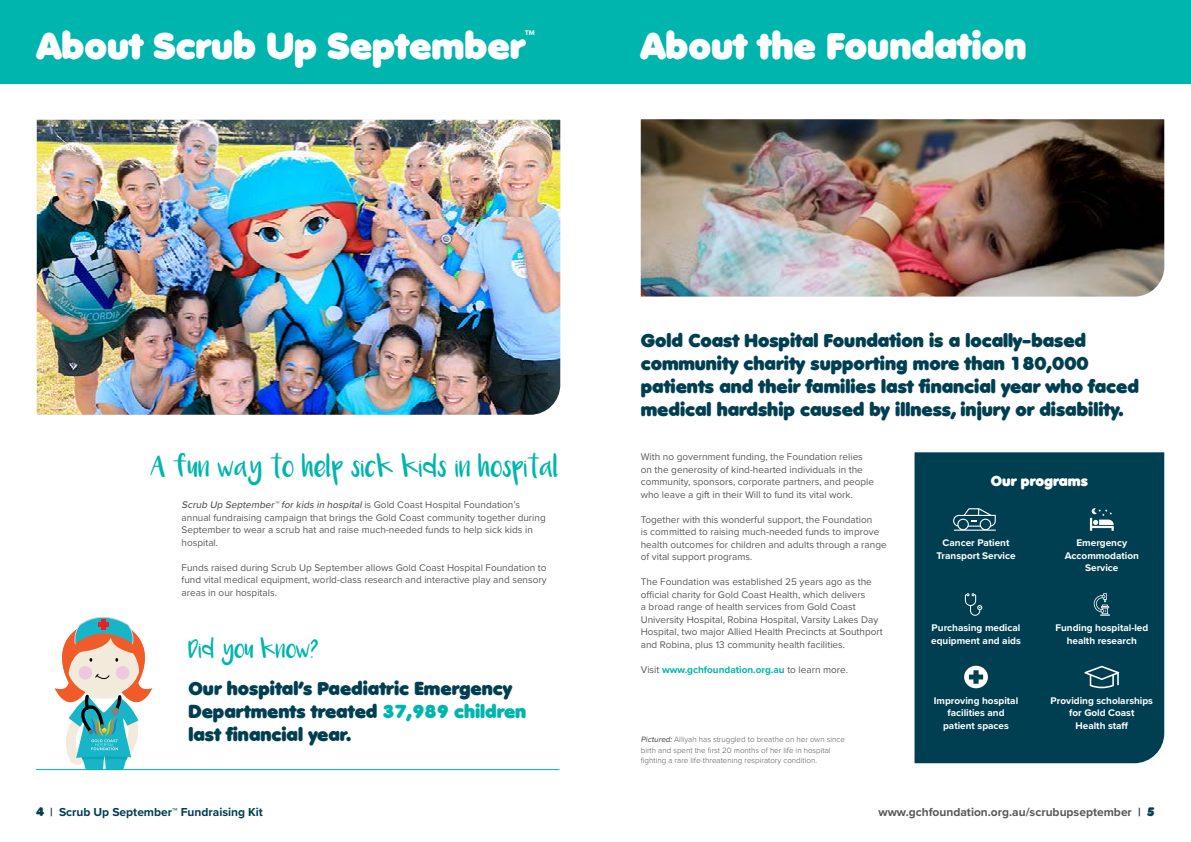
<style>
.page{position:relative;width:1191px;height:842px;background:#fff}
.page>*{position:absolute;margin:0;border:0;box-sizing:border-box;transform-origin:0 0}
.t1{font:36px "Anja Elianeaccent Nornal";color:#fff}
.t2{font:18px/23px "Anja Elianeaccent Nornal";color:#003f51}
.t3{font:16px "Luna";color:#00b5ad}
.t4{font:14px "Anja Elianeaccent Nornal";color:#fff}
.t5{font:14px "Luna";color:#00b5ad}
.t6{font:700 12px "Proxima Nova";color:#58595b}
.t7{font:700 12px "Proxima Nova";color:#003f51}
.t8{font:10px/12.5px "Proxima Nova";color:#58595b}
.t9{font:700 10px/12.5px "Proxima Nova";color:#fff;text-align:center}
.t10{font:700 10px "Proxima Nova";color:#00b5ad}
.t11{font:300 8px/10.5px "Proxima Nova";color:#58595b}
.t12{font:700 7px "Proxima Nova";color:#fff}
.s1{font-weight:500;font-style:italic}
.s2{color:#00b5ad}
.s3{font-weight:400;color:#58595b}
.s4{font-family:"Anja Elianeaccent Nornal";font-weight:400}
.s5{color:#003f51}
.s6{font-family:"Anja Elianeaccent Nornal";font-weight:400;color:#003f51}
</style>
<div class="page">
<div style="left:0;top:0;width:596px;height:84px;background:#00b5ad"></div>
<img style="left:37px;top:120px;width:523px;height:295px">
<div style="left:596px;top:0;width:595px;height:83px;background:#00b5ad"></div>
<div style="left:914px;top:452px;width:250px;height:311px;background:#003f51"></div>
<div style="left:938px;top:529px;width:15px;height:7px;background:#003f51"></div>
<div style="left:995px;top:529px;width:15px;height:7px;background:#003f51"></div>
<svg style="left:938px;top:508px;width:57px;height:23px"></svg>
<svg style="left:1090px;top:508px;width:23px;height:23px"></svg>
<svg style="left:965px;top:593px;width:17px;height:23px"></svg>
<svg style="left:1093px;top:593px;width:16px;height:23px"></svg>
<svg style="left:964px;top:666px;width:24px;height:22px"></svg>
<svg style="left:1084px;top:666px;width:35px;height:22px"></svg>
<img style="left:641px;top:119px;width:523px;height:177px">
<svg style="left:54px;top:617px;width:99px;height:152px"></svg>
<hr style="left:36px;top:769px;width:523px;height:1px;background:#00b5ad">
<h1 class="t1" style="left:37px;top:29px;width:489px">About Scrub Up September</h1>
<p class="t12" style="left:525px;top:28px;width:12px">TM</p>
<h1 class="t1" style="left:641px;top:28px;width:387px">About the Foundation</h1>
<h3 class="t3" style="left:151px;top:462px;width:410px">A fun way to help sick kids in hospital</h3>
<p class="t8" style="left:181px;top:498px;width:366px"><span class="s1">Scrub Up September™forkids in hospital</span>i s G o l d Co a st H os p ita l Fo u n d ati o n ’s annual fundraising campaign that brings the Gold Coast community together during September to wear a scrub hat and raise much-needed funds to help sick kids in hospital.</p>
<p class="t8" style="left:181px;top:560px;width:367px;text-align:justify">Funds raised during Scrub Up September allows Gold Coast Hospital Foundation to fund vital medical equipment, world-class research and interactive play and sensory areas in our hospitals.</p>
<h3 class="t5" style="left:188px;top:645px;width:132px">Did you know?</h3>
<h2 class="t2" style="left:188px;top:678px;width:339px">Our hospital’s Paediatric Emergency<br>Departments treated <span class="s2">37,989 children </span>last financial year.</h2>
<h2 class="t2" style="left:641px;top:330px;width:499px">Gold Coast Hospital Foundation is a locally-based community charity supporting more than 180,000 patients and their families last financial year who faced medical hardship caused by illness, injury or disability.</h2>
<p class="t8" style="left:641px;top:450px;width:235px">With no government funding, the Foundation relies on the generosity of kind-hearted individuals in the community, sponsors, corporate partners, and people who leave a gift in their Will to fund its vital work.</p>
<p class="t8" style="left:641px;top:513px;width:247px">Together with this wonderful support, the Foundation<br>is committed to raising much-needed funds to improve health outcomes for children and adults through a range of vital support programs.</p>
<p class="t8" style="left:641px;top:575px;width:243px">The Foundation was established 25 years ago as the official charity for Gold Coast Health, which delivers<br>a broad range of health services from Gold Coast University Hospital, Robina Hospital, Varsity Lakes Day Hospital, two major Allied Health Precincts at Southport and Robina, plus 13 community health facilities.</p>
<p class="t10" style="left:641px;top:662px;width:209px"><span class="s3">Visit</span> www.gchfoundation.org.au <span class="s3">to learn more.</span></p>
<h3 class="t4" style="left:991px;top:474px;width:98px">Our programs</h3>
<p class="t9" style="left:936px;top:536px;width:81px">Cancer Patient<br>Transport Service</p>
<p class="t9" style="left:1064px;top:536px;width:76px">Emergency<br>Accommodation<br>Service</p>
<p class="t9" style="left:931px;top:621px;width:91px;text-align:left">Purchasing medical equipment and aids</p>
<p class="t9" style="left:1055px;top:621px;width:94px">Funding hospital-led health research</p>
<p class="t11" style="left:641px;top:734px;width:206px"><span class="s1">Pictured:</span>Alliyah has struggled to breathe on her own since birth and spent the first 20 months of her life in hospital fighting a rare life-threatening respiratory condition.</p>
<p class="t9" style="left:934px;top:694px;width:86px">Improving hospital facilities and patient spaces</p>
<p class="t9" style="left:1050px;top:694px;width:104px">Providing scholarships for Gold Coast<br>Health staff</p>
<p class="t7" style="left:36px;top:803px;width:228px"><span class="s4">4</span> | Scrub Up September™ Fundraising Kit</p>
<p class="t6" style="left:878px;top:803px;width:278px">www.gchfoundation.org.au/scrubupseptember <span class="s5">|</span> <span class="s6">5</span></p>
</div>
